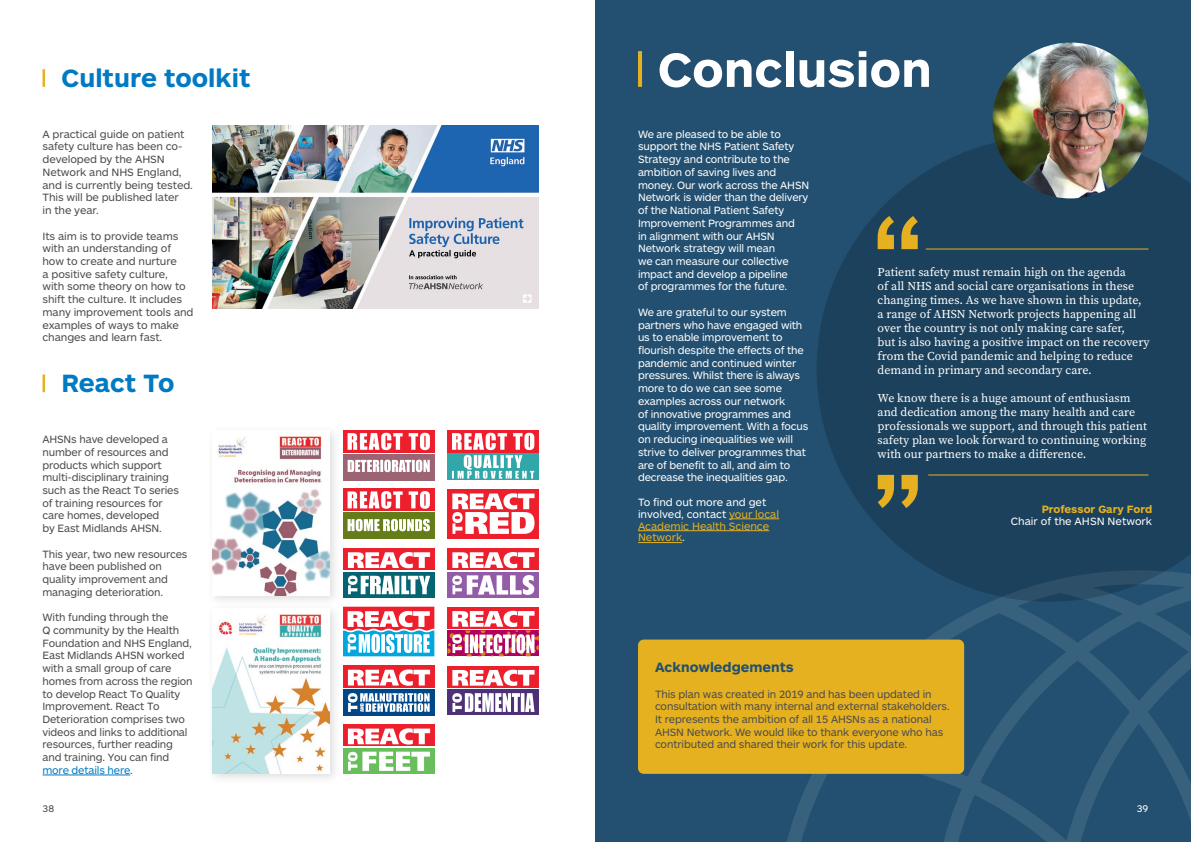
<style>
.page{position:relative;width:1191px;height:842px;background:#fff}
.page>*{position:absolute;margin:0;border:0;box-sizing:border-box;transform-origin:0 0}
.Heading_1{font:700 50px "ARS Maquette";color:#fff}
.t1{font:700 26px "ARS Maquette";color:#007ac2}
.Heading_2{font:700 14px "ARS Maquette";color:#235070}
.t2{font:12px/14px "Source Serif Pro";color:#fff}
.t3{font:11px/12.7px "ARS Maquette";letter-spacing:-.015em;color:#4b4c4d}
.t4{font:11px/12.7px "ARS Maquette";letter-spacing:-.015em;color:#fff}
.t5{font:11px/11.9px "ARS Maquette";letter-spacing:-.005em;color:#e6b120}
.t6{font:10px "ARS Maquette";color:#4b4c4d}
.t7{font:10px "ARS Maquette";color:#fff}
.s1{color:#007ac2}
.s2{color:#fff}
.s3{font-weight:700;color:#e6b120}
</style>
<div class="page">
<svg style="left:43px;top:69px;width:2px;height:18px"></svg>
<svg style="left:43px;top:374px;width:2px;height:18px"></svg>
<img style="left:213px;top:125px;width:326px;height:183px">
<div style="left:206px;top:602px;width:135px;height:183px;background:#231f20;opacity:.15"></div>
<img style="left:213px;top:608px;width:117px;height:166px">
<div style="left:206px;top:424px;width:135px;height:183px;background:#231f20;opacity:.15"></div>
<img style="left:213px;top:430px;width:117px;height:166px">
<div style="left:447px;top:489px;width:92px;height:50px;background:#ee1f2d"></div>
<svg style="left:452px;top:493px;width:82px;height:41px"></svg>
<div style="left:343px;top:572px;width:91px;height:25px;background:#046472"></div>
<div style="left:343px;top:548px;width:91px;height:22px;background:#ee1f2d"></div>
<svg style="left:348px;top:552px;width:82px;height:16px"></svg>
<svg style="left:348px;top:575px;width:82px;height:19px"></svg>
<div style="left:447px;top:548px;width:92px;height:22px;background:#ee1f2d"></div>
<div style="left:447px;top:572px;width:92px;height:25px;background:#925ca6"></div>
<svg style="left:452px;top:575px;width:82px;height:20px"></svg>
<svg style="left:452px;top:552px;width:82px;height:16px"></svg>
<svg style="left:343px;top:724px;width:91px;height:22px"></svg>
<div style="left:343px;top:748px;width:91px;height:26px;background:#68be5a"></div>
<svg style="left:348px;top:728px;width:82px;height:16px"></svg>
<svg style="left:348px;top:752px;width:82px;height:19px"></svg>
<svg style="left:343px;top:607px;width:91px;height:49px"></svg>
<div style="left:447px;top:607px;width:92px;height:22px;background:#ee1f2d"></div>
<svg style="left:447px;top:611px;width:92px;height:45px"></svg>
<div style="left:343px;top:665px;width:91px;height:22px;background:#ee1f2d"></div>
<div style="left:343px;top:689px;width:91px;height:26px;background:#004789"></div>
<svg style="left:348px;top:669px;width:82px;height:17px"></svg>
<svg style="left:348px;top:693px;width:82px;height:19px"></svg>
<div style="left:447px;top:689px;width:92px;height:26px;background:#4d3076"></div>
<div style="left:447px;top:666px;width:92px;height:22px;background:#ee1f2d"></div>
<svg style="left:452px;top:670px;width:82px;height:16px"></svg>
<svg style="left:452px;top:693px;width:82px;height:19px"></svg>
<div style="left:343px;top:454px;width:91px;height:26px;background:#9c6372"></div>
<div style="left:343px;top:430px;width:91px;height:22px;background:#ee1f2d"></div>
<svg style="left:347px;top:433px;width:83px;height:17px"></svg>
<svg style="left:347px;top:460px;width:83px;height:12px"></svg>
<div style="left:447px;top:454px;width:92px;height:26px;background:#32a7aa"></div>
<div style="left:447px;top:430px;width:92px;height:22px;background:#ee1f2d"></div>
<svg style="left:452px;top:433px;width:82px;height:46px"></svg>
<div style="left:343px;top:513px;width:91px;height:26px;background:#647d18"></div>
<div style="left:343px;top:489px;width:91px;height:22px;background:#ee1f2d"></div>
<svg style="left:347px;top:491px;width:83px;height:18px"></svg>
<svg style="left:347px;top:519px;width:83px;height:12px"></svg>
<hr style="left:43px;top:775px;width:87px;height:1px;background:#007ac2">
<div style="left:595px;top:0;width:596px;height:842px;background:#235070"></div>
<svg style="left:787px;top:602px;width:404px;height:240px"></svg>
<hr style="left:729px;top:518px;width:50px;height:1px;background:#e6b120">
<hr style="left:638px;top:530px;width:131px;height:1px;background:#e6b120">
<hr style="left:638px;top:542px;width:44px;height:1px;background:#e6b120">
<div style="left:638px;top:639px;width:326px;height:135px;background:#e6b120;border-radius:6px"></div>
<hr style="left:638px;top:51px;width:4px;height:36px;background:#e6b120">
<svg style="left:817px;top:136px;width:374px;height:466px;fill:#1c415c"></svg>
<hr style="left:926px;top:249px;width:222px;height:1px;background:#e6b120">
<svg style="left:877px;top:216px;width:40px;height:33px"></svg>
<hr style="left:928px;top:475px;width:220px;height:1px;background:#e6b120">
<svg style="left:877px;top:475px;width:40px;height:33px"></svg>
<img style="left:992px;top:43px;width:156px;height:155px;border-radius:78px">
<p class="t1" style="left:62px;top:61px;width:190px">Culture toolkit</p>
<p class="t3" style="left:43px;top:127px;width:152px">A practical guide on patient safety culture has been co&shy;developed by the AHSN<br>Network and NHS England, and is currently being tested.<br>This will be published later<br>in the year.</p>
<p class="t3" style="left:43px;top:229px;width:152px">Its aim is to provide teams with an understanding of how to create and nurture<br>a positive safety culture,<br>with some theory on how to shift the culture. It includes many improvement tools and examples of ways to make changes and learn fast.</p>
<p class="t1" style="left:62px;top:366px;width:114px">React To</p>
<p class="t3" style="left:43px;top:432px;width:138px">AHSNs have developed a number of resources and products which support multi-disciplinary training such as the React To series of training resources for care homes, developed<br>by East Midlands AHSN.</p>
<p class="t3" style="left:43px;top:547px;width:146px">This year, two new resources have been published on quality improvement and managing deterioration.</p>
<p class="t3" style="left:43px;top:610px;width:152px">With funding through the<br>Q community by the Health<br>Foundation and NHS England,<br>East Midlands AHSN worked with a small group of care homes from across the region to develop React To Quality<br>Improvement. React To<br>Deterioration comprises two videos and links to additional resources, further reading and training. You can find <span class="s1">more details here</span>.</p>
<p class="t6" style="left:43px;top:802px;width:13px">38</p>
<p class="Heading_1" style="left:658px;top:37px;width:275px">Conclusion</p>
<p class="t4" style="left:638px;top:127px;width:173px">We are pleased to be able to support the NHS Patient Safety<br>Strategy and contribute to the ambition of saving lives and money. Our work across the AHSN<br>Network is wider than the delivery of the National Patient Safety<br>Improvement Programmes and<br>in alignment with our AHSN<br>Network strategy will mean<br>we can measure our collective impact and develop a pipeline<br>of programmes for the future.</p>
<p class="t4" style="left:638px;top:305px;width:172px">We are grateful to our system partners who have engaged with us to enable improvement to flourish despite the effects of the pandemic and continued winter pressures. Whilst there is always more to do we can see some examples across our network<br>of innovative programmes and quality improvement. With a focus on reducing inequalities we will strive to deliver programmes that are of benefit to all, and aim to decrease the inequalities gap.</p>
<p class="t5" style="left:638px;top:496px;width:143px"><span class="s2">To find out more and get involved, contact</span> your local<br>Academic Health Science<br>Network<span class="s2">.</span></p>
<p class="t2" style="left:877px;top:265px;width:273px">Patient safety must remain high on the agenda<br>of all NHS and social care organisations in these changing times. As we have shown in this update, a range of AHSN Network projects happening all over the country is not only making care safer,<br>but is also having a positive impact on the recovery from the Covid pandemic and helping to reduce demand in primary and secondary care.</p>
<p class="t2" style="left:877px;top:391px;width:271px">We know there is a huge amount of enthusiasm and dedication among the many health and care professionals we support, and through this patient safety plan we look forward to continuing working with our partners to make a difference.</p>
<p class="t4" style="left:1010px;top:503px;width:143px;line-height:11.9px;text-align:right"><span class="s3">Professor Gary Ford<br></span>Chair of the AHSN Network</p>
<p class="Heading_2" style="left:655px;top:658px;width:140px">Acknowledgements</p>
<p class="t3" style="left:655px;top:687px;width:296px">This plan was created in 2019 and has been updated in consultation with many internal and external stakeholders.<br>It represents the ambition of all 15 AHSNs as a national AHSN Network. We would like to thank everyone who has contributed and shared their work for this update.</p>
<p class="t7" style="left:1136px;top:802px;width:13px">39</p>
</div>
